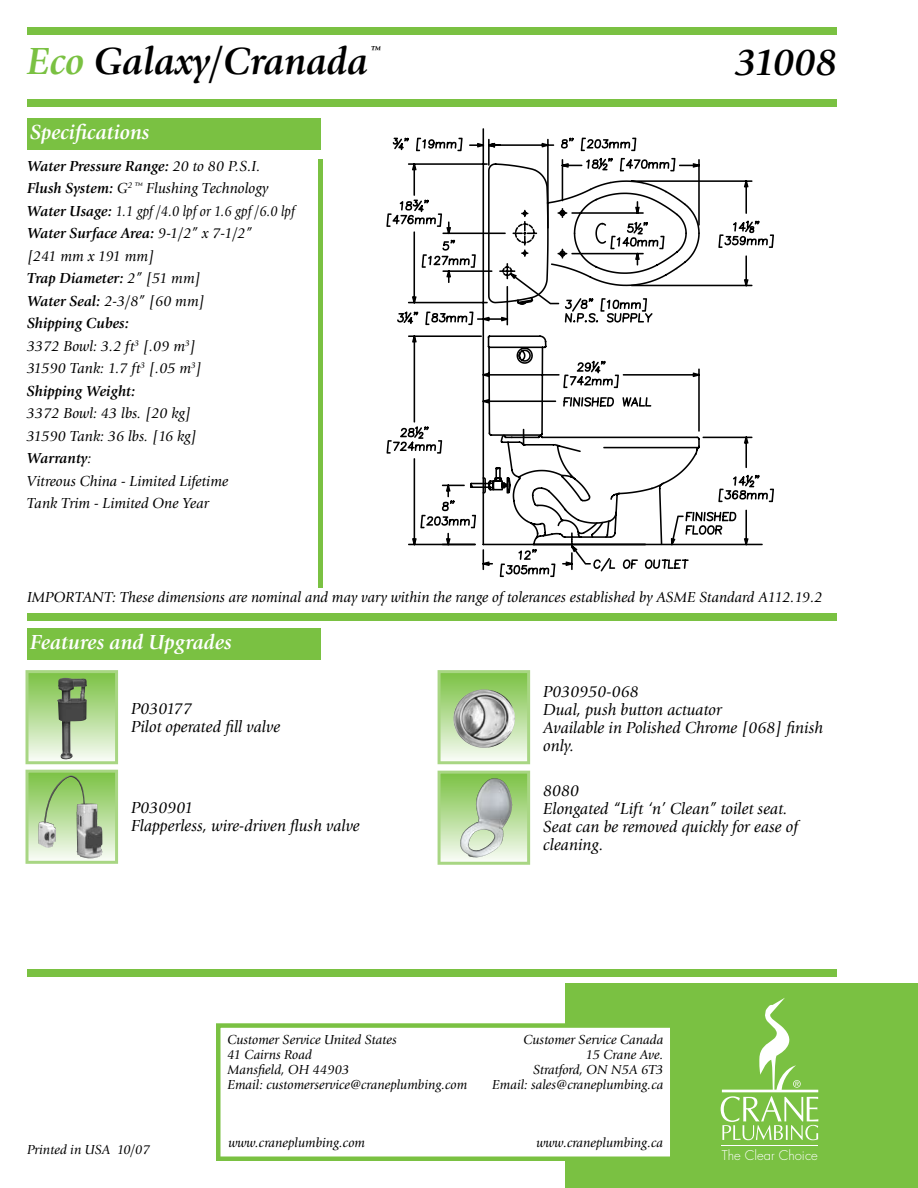
<style>
.page{position:relative;width:918px;height:1188px;background:#fff}
.page>*{position:absolute;margin:0;border:0;box-sizing:border-box;transform-origin:0 0}
.t1{font:italic 700 39px "Giovanni ITC";color:#000}
.t2{font:italic 700 21px "Giovanni ITC";color:#fff}
.t3{font:italic 16.5px/18px "Giovanni ITC";color:#000}
.t4{font:italic 15px/22.5px "Giovanni ITC";color:#000}
.t5{font:italic 13.5px/15px "Giovanni ITC";color:#000}
.t6{font:300 13.05px "Futura Std";color:#fff}
.t7{font:italic 700 10.5px "Giovanni ITC";color:#000}
.s1{color:#7ac142}
.s2{font-weight:700}
</style>
<div class="page">
<div style="left:566px;top:983px;width:352px;height:205px;background:#7ac142"></div>
<div style="left:27px;top:628px;width:294px;height:32px;background:#7ac142"></div>
<div style="left:27px;top:99px;width:810px;height:8px;background:#7ac142"></div>
<div style="left:27px;top:27px;width:810px;height:7px;background:#7ac142"></div>
<div style="left:27px;top:969px;width:810px;height:8px;background:#7ac142"></div>
<svg style="left:216px;top:1023px;width:454px;height:138px"></svg>
<div style="left:27px;top:118px;width:294px;height:32px;background:#7ac142"></div>
<div style="left:318px;top:159px;width:5px;height:428px;background:#7ac142"></div>
<svg style="left:26px;top:770px;width:92px;height:94px;background:#accc92"></svg>
<div style="left:27px;top:614px;width:810px;height:7px;background:#7ac142"></div>
<svg style="left:721px;top:998px;width:97px;height:142px"></svg>
<hr style="left:721px;top:1145px;width:97px;height:1px;background:#fff">
<svg style="left:438px;top:771px;width:92px;height:94px;background:#b6d69e"></svg>
<img style="left:460px;top:778px;width:33px;height:79px">
<svg style="left:438px;top:670px;width:92px;height:94px;background:#b3cd9e"></svg>
<svg style="left:26px;top:670px;width:92px;height:94px;background:#b5dc96"></svg>
<img style="left:57px;top:678px;width:30px;height:81px">
<svg style="left:386px;top:128px;width:250px;height:449px"></svg>
<svg style="left:483px;top:138px;width:291px;height:434px"></svg>
<svg style="left:387px;top:158px;width:313px;height:387px"></svg>
<svg style="left:397px;top:163px;width:152px;height:162px"></svg>
<h1 class="t1" style="left:27px;top:38px;width:343px"><span class="s1">Eco</span> Galaxy/Cranada</h1>
<h1 class="t1" style="left:735px;top:39px;width:103px">31008</h1>
<p class="t7" style="left:371px;top:44px;width:11px">™</p>
<h2 class="t2" style="left:30px;top:120px;width:121px">Specifications</h2>
<p class="t4" style="left:27px;top:154px;width:269px"><span class="s2">Water Pressure Range:</span> 20 to 80 P.S.I.<br><span class="s2">Flush System:</span> G<sup>2</sup> <sup>™</sup> Flushing Technology<br><span class="s2">Water Usage:</span> 1.1 gpf /4.0 lpf or 1.6 gpf /6.0 lpf<br><span class="s2">Water Surface Area:</span> 9-1/2” x 7-1/2”<br>[241 mm x 191 mm]<br><span class="s2">Trap Diameter:</span> 2” [51 mm]<br><span class="s2">Water Seal:</span> 2-3/8” [60 mm]<br><span class="s2">Shipping Cubes:<br></span>3372 Bowl: 3.2 ft<sup>3</sup> [.09 m<sup>3</sup>]<br>31590 Tank: 1.7 ft<sup>3</sup> [.05 m<sup>3</sup>]<br><span class="s2">Shipping Weight:</span></p>
<p class="t4" style="left:27px;top:402px;width:203px">3372 Bowl: 43 lbs. [20 kg]<br>31590 Tank: 36 lbs. [16 kg]<br><span class="s2">Warranty</span>:<br>Vitreous China - Limited Lifetime<br>Tank Trim - Limited One Year</p>
<p class="t4" style="left:27px;top:586px;width:797px">IMPORTANT: These dimensions are nominal and may vary within the range of tolerances established by ASME Standard A112.19.2</p>
<h2 class="t2" style="left:30px;top:630px;width:203px">Features and Upgrades</h2>
<p class="t3" style="left:131px;top:699px;width:151px">P030177<br>Pilot operated fill valve</p>
<p class="t3" style="left:131px;top:799px;width:230px">P030901<br>Flapperless, wire-driven flush valve</p>
<p class="t3" style="left:543px;top:682px;width:282px">P030950-068<br>Dual, push button actuator<br>Available in Polished Chrome [068] finish only.</p>
<p class="t3" style="left:543px;top:782px;width:256px">8080<br>Elongated “Lift ‘n’ Clean” toilet seat.<br>Seat can be removed quickly for ease of cleaning.</p>
<p class="t5" style="left:27px;top:1142px;width:125px">Printed in USA 10/07</p>
<p class="t5" style="left:227px;top:1032px;width:241px">Customer Service United States<br>41 Cairns Road<br>Mansfield, OH 44903<br>Email: customerservice@craneplumbing.com</p>
<p class="t5" style="left:492px;top:1032px;width:173px;text-align:right">Customer Service Canada<br>15 Crane Ave.<br>Stratford, ON N5A 6T3<br>Email: sales@craneplumbing.ca</p>
<p class="t5" style="left:228px;top:1135px;width:138px">www.craneplumbing.com</p>
<p class="t5" style="left:536px;top:1135px;width:128px">www.craneplumbing.ca</p>
<p class="t6" style="left:722px;top:1147px;width:97px">The Clear Choice</p>
</div>
